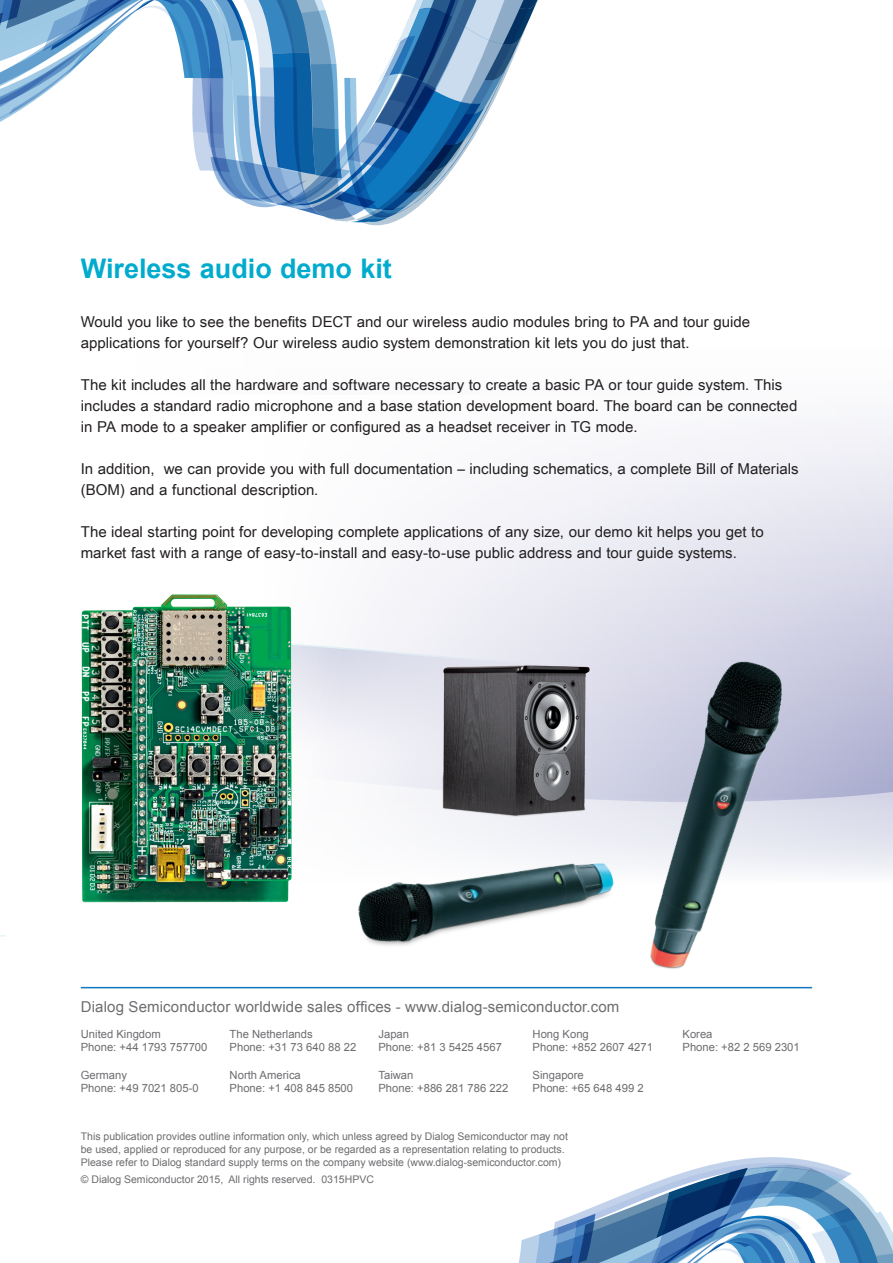
<style>
.page{position:relative;width:893px;height:1263px;background:#fff}
.page>*{position:absolute;margin:0;border:0;box-sizing:border-box;transform-origin:0 0}
.t1{font:700 27px "Arial";color:#00abcd}
.Inspringen{font:15px/21px "Arial Unicode MS";color:#231f20}
.t2{font:15px "Arial";letter-spacing:.01em;color:#6c6d70}
.t3{font:11.25px/13.5px "Arial";color:#6c6d70}
.t4{font:10.5px/12.6px "Arial";color:#6c6d70}
</style>
<div class="page">
<svg style="left:519px;top:1157px;width:374px;height:106px"></svg>
<svg style="left:0;top:0;width:538px;height:222px"></svg>
<svg style="left:379px;top:422px;width:514px;height:218px;fill:#f1f1f7"></svg>
<svg style="left:0;top:640px;width:893px;height:297px"></svg>
<div style="left:0;top:346px;width:345px;height:440px;background:#fff"></div>
<div style="left:6px;top:795px;width:887px;height:142px;background:#fff"></div>
<img style="left:388px;top:655px;width:168px;height:186px">
<img style="left:358px;top:856px;width:198px;height:90px">
<img style="left:556px;top:588px;width:298px;height:401px">
<img style="left:71px;top:594px;width:233px;height:309px">
<hr style="left:81px;top:987px;width:731px;height:1px;background:#1078bf">
<h1 class="t1" style="left:81px;top:251px;width:313px">Wireless audio demo kit</h1>
<p class="Inspringen" style="left:81px;top:311px;width:671px">Would you like to see the benefits DECT and our wireless audio modules bring to PA and tour guide applications for yourself? Our wireless audio system demonstration kit lets you do just that.</p>
<p class="Inspringen" style="left:81px;top:374px;width:718px">The kit includes all the hardware and software necessary to create a basic PA or tour guide system. This includes a standard radio microphone and a base station development board. The board can be connected in PA mode to a speaker amplifier or configured as a headset receiver in TG mode.</p>
<p class="Inspringen" style="left:81px;top:458px;width:719px">In addition, we can provide you with full documentation – including schematics, a complete Bill of Materials (BOM) and a functional description.</p>
<p class="Inspringen" style="left:81px;top:521px;width:684px">The ideal starting point for developing complete applications of any size, our demo kit helps you get to market fast with a range of easy-to-install and easy-to-use public address and tour guide systems.</p>
<p class="t2" style="left:81px;top:997px;width:540px">Dialog Semiconductor worldwide sales offices - www.dialog-semiconductor.com</p>
<p class="t3" style="left:81px;top:1027px;width:128px">United Kingdom<br>Phone: +44 1793 757700</p>
<p class="t3" style="left:81px;top:1068px;width:119px">Germany<br>Phone: +49 7021 805-0</p>
<p class="t3" style="left:230px;top:1027px;width:128px">The Netherlands<br>Phone: +31 73 640 88 22</p>
<p class="t3" style="left:230px;top:1068px;width:125px">North America<br>Phone: +1 408 845 8500</p>
<p class="t3" style="left:378px;top:1027px;width:125px">Japan<br>Phone: +81 3 5425 4567</p>
<p class="t3" style="left:378px;top:1068px;width:131px">Taiwan<br>Phone: +886 281 786 222</p>
<p class="t3" style="left:533px;top:1027px;width:122px">Hong Kong<br>Phone: +852 2607 4271</p>
<p class="t3" style="left:533px;top:1068px;width:113px">Singapore<br>Phone: +65 648 499 2</p>
<p class="t4" style="left:81px;top:1130px;width:489px">This publication provides outline information only, which unless agreed by Dialog Semiconductor may not be used, applied or reproduced for any purpose, or be regarded as a representation relating to products.<br>Please refer to Dialog standard supply terms on the company website (www.dialog-semiconductor.com)</p>
<p class="t4" style="left:81px;top:1173px;width:295px">© Dialog Semiconductor 2015, All rights reserved. 0315HPVC</p>
<p class="t3" style="left:682px;top:1027px;width:119px">Korea<br>Phone: +82 2 569 2301</p>
</div>
